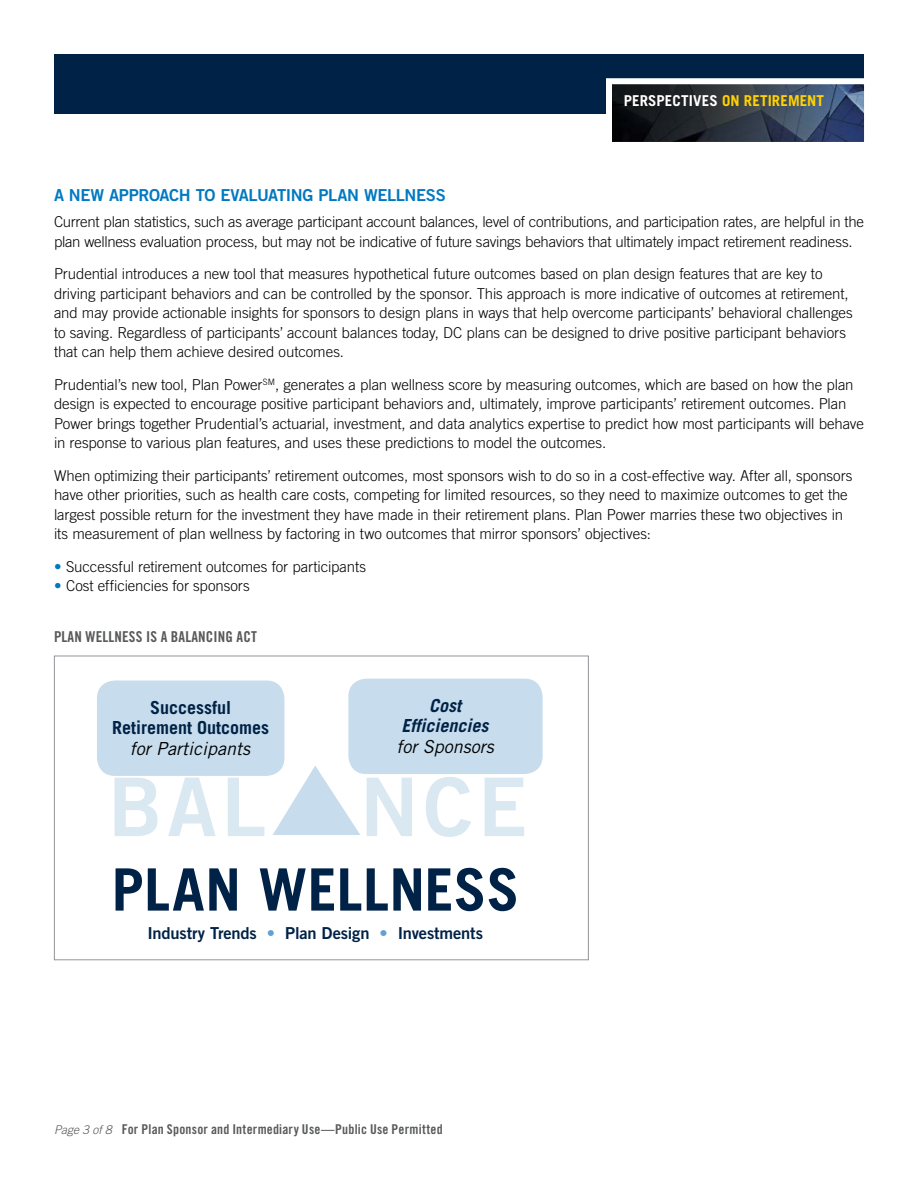
<style>
.page{position:relative;width:918px;height:1188px;background:#fff}
.page>*{position:absolute;margin:0;border:0;box-sizing:border-box;transform-origin:0 0}
.t1{font:700 81px "Prudential Modern";letter-spacing:.06em;color:#dae8f2}
.t2{font:58.5px "Prudential Modern Bold Sem Cond";letter-spacing:.005em;color:#002247}
.t3{font:18px/19.5px "Prudential Modern Bold Sem Cond";color:#002247;text-align:center}
.t4{font:italic 500 18px "Prudential Modern";color:#000}
.t5{font:18px/19.5px "Prudential Modern Bd Sm Cn It";color:#002247;text-align:center}
.P_Footnote{font:700 16.5px "Prudential Modern";letter-spacing:-.01em;color:#002247}
.H2_Subhead_L1{font:700 16.5px "Prudential Modern";letter-spacing:-.025em;color:#0079c1}
.P_Body_copy{font:300 15px/19.5px "Prudential Modern";letter-spacing:-.005em;color:#000}
.H3_Chart_Head{font:700 condensed 15px "Prudential Modern";letter-spacing:.01em;color:#58595b}
.t6{font:15px "Prudential Modern Bold Sem Cond";letter-spacing:.01em;color:#fff}
.P_Prospectus{font:700 condensed 13.5px "Prudential Modern";letter-spacing:.015em;color:#58595b}
.s1{color:#ffd200}
.s2{color:#0079c1}
.s3{color:#61a0d5}
.s4{font-weight:300;font-style:italic;font-stretch:normal;font-size:12px}
</style>
<div class="page">
<div style="left:54px;top:54px;width:810px;height:59px;background:#002247"></div>
<img style="left:613px;top:85px;width:250px;height:56px">
<div style="left:606px;top:78px;width:264px;height:70px;border:6px solid #fff"></div>
<div style="left:54px;top:656px;width:535px;height:304px;border:1px solid #939598"></div>
<svg style="left:273px;top:766px;width:87px;height:69px"></svg>
<div style="left:97px;top:680px;width:187px;height:96px;background:#c7dcec;border-radius:18px"></div>
<div style="left:348px;top:679px;width:195px;height:95px;background:#c7dcec;border-radius:18px"></div>
<p class="t6" style="left:624px;top:91px;width:202px">PERSPECTIVES <span class="s1">ON RETIREMENT</span></p>
<p class="H2_Subhead_L1" style="left:54px;top:185px;width:393px">A NEW APPROACH TO EVALUATING PLAN WELLNESS</p>
<p class="P_Body_copy" style="left:54px;top:212px;width:812px">Current plan statistics, such as average participant account balances, level of contributions, and participation rates, are helpful in the plan wellness evaluation process, but may not be indicative of future savings behaviors that ultimately impact retirement readiness.</p>
<p class="P_Body_copy" style="left:54px;top:264px;width:800px">Prudential introduces a new tool that measures hypothetical future outcomes based on plan design features that are key to driving participant behaviors and can be controlled by the sponsor. This approach is more indicative of outcomes at retirement, and may provide actionable insights for sponsors to design plans in ways that help overcome participants’ behavioral challenges to saving. Regardless of participants’ account balances today, DC plans can be designed to drive positive participant behaviors that can help them achieve desired outcomes.</p>
<p class="P_Body_copy" style="left:54px;top:374px;width:811px">Prudential’s new tool, Plan Power<sup>SM</sup>, generates a plan wellness score by measuring outcomes, which are based on how the plan design is expected to encourage positive participant behaviors and, ultimately, improve participants’ retirement outcomes. Plan Power brings together Prudential’s actuarial, investment, and data analytics expertise to predict how most participants will behave in response to various plan features, and uses these predictions to model the outcomes.</p>
<p class="P_Body_copy" style="left:54px;top:465px;width:800px">When optimizing their participants’ retirement outcomes, most sponsors wish to do so in a cost-effective way. After all, sponsors have other priorities, such as health care costs, competing for limited resources, so they need to maximize outcomes to get the largest possible return for the investment they have made in their retirement plans. Plan Power marries these two objectives in its measurement of plan wellness by factoring in two outcomes that mirror sponsors’ objectives:</p>
<p class="P_Body_copy" style="left:54px;top:556px;width:314px"><span class="s2">•</span> Successful retirement outcomes for participants</p>
<p class="P_Body_copy" style="left:54px;top:576px;width:197px"><span class="s2">•</span> Cost efficiencies for sponsors</p>
<p class="H3_Chart_Head" style="left:54px;top:628px;width:204px">PLAN WELLNESS IS A BALANCING ACT</p>
<p class="t5" style="left:402px;top:696px;width:89px">Cost<br>Efficiencies</p>
<p class="t4" style="left:396px;top:736px;width:99px">for Sponsors</p>
<p class="t1" style="left:108px;top:757px;width:421px">BAL NCE</p>
<p class="t3" style="left:112px;top:698px;width:159px">Successful<br>Retirement Outcomes</p>
<p class="t4" style="left:130px;top:738px;width:122px">for Participants</p>
<p class="t2" style="left:111px;top:854px;width:409px">PLAN WELLNESS</p>
<p class="P_Footnote" style="left:148px;top:923px;width:337px">Industry Trends <span class="s3">•</span> Plan Design <span class="s3">•</span> Investments</p>
<p class="P_Prospectus" style="left:54px;top:1121px;width:390px"><span class="s4">Page 3 of 8</span> For Plan Sponsor and Intermediary Use—Public Use Permitted</p>
</div>
